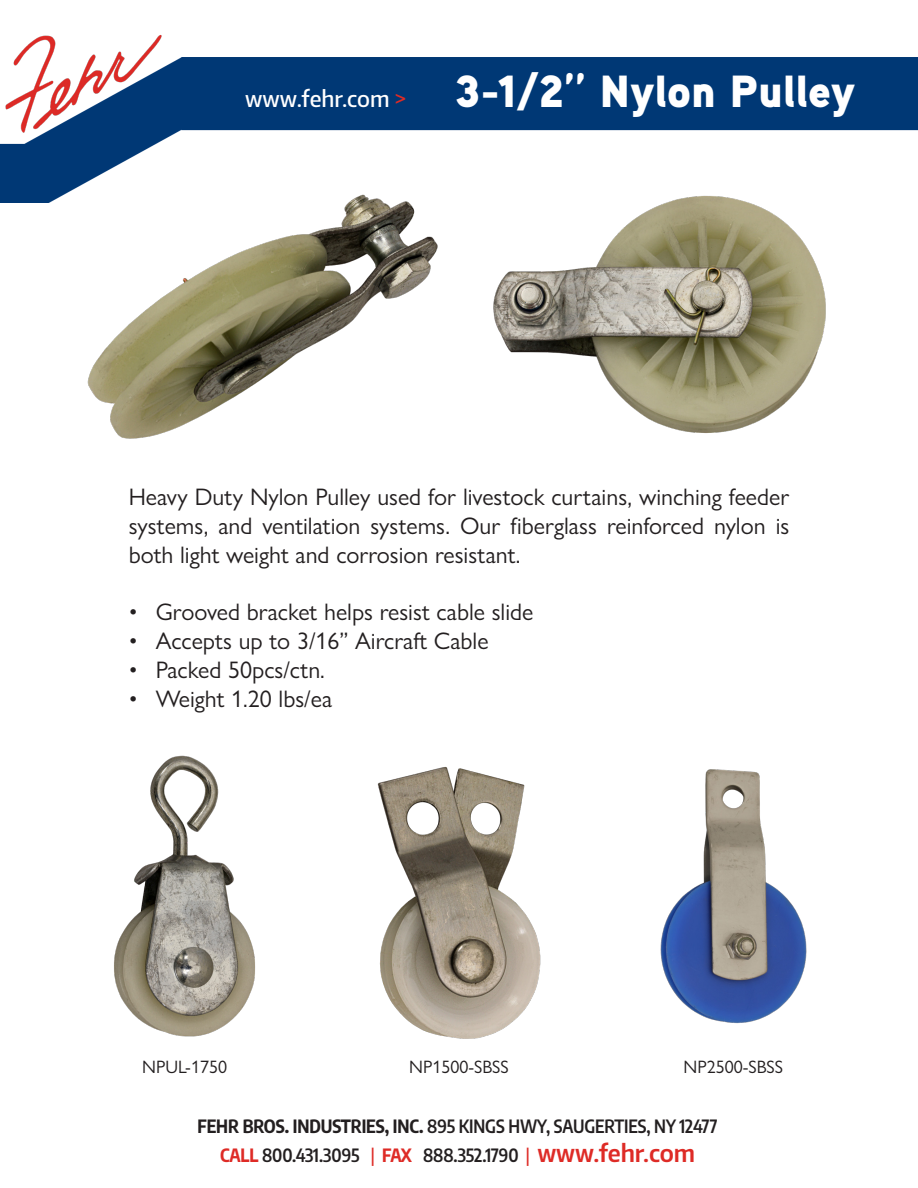
<style>
.page{position:relative;width:918px;height:1188px;background:#fff}
.page>*{position:absolute;margin:0;border:0;box-sizing:border-box;transform-origin:0 0}
.t1{font:900 45px "Aaux Next";color:#fff}
.t2{font:24px/28.8px "Gill Sans Nova";color:#231f20;text-align:justify}
.t3{font:500 22.5px "Encode Sans Narrow";color:#fff}
.t4{font:600 18px/28.8px "Encode Sans Condensed";letter-spacing:-.005em;color:#231f20;text-align:center}
.t5{font:18px "Gill Sans Nova";color:#231f20}
.s1{color:#de2b26}
.s2{font-weight:700}
.s3{font-weight:700;color:#de2b26}
.s4{font-weight:500;color:#de2b26}
.s5{font-family:"Encode Sans Narrow";font-size:24px;color:#de2b26}
</style>
<div class="page">
<img style="left:0;top:57px;width:918px;height:145px">
<img style="left:2px;top:35px;width:167px;height:100px">
<img style="left:54px;top:176px;width:810px;height:263px">
<img style="left:660px;top:769px;width:147px;height:255px">
<img style="left:377px;top:766px;width:164px;height:273px">
<img style="left:114px;top:755px;width:141px;height:282px">
<p class="t3" style="left:245px;top:84px;width:163px">www.fehr.com <span class="s1">&gt;</span></p>
<p class="t1" style="left:455px;top:59px;width:402px">3-1/2” Nylon Pulley</p>
<p class="t2" style="left:129px;top:482px;width:662px">Heavy Duty Nylon Pulley used for livestock curtains, winching feeder systems, and ventilation systems. Our fiberglass reinforced nylon is both light weight and corrosion resistant.</p>
<p class="t2" style="left:129px;top:598px;width:406px">• Grooved bracket helps resist cable slide</p>
<p class="t2" style="left:129px;top:626px;width:361px">• Accepts up to 3/16” Aircraft Cable</p>
<p class="t2" style="left:129px;top:655px;width:198px">• Packed 50pcs/ctn.</p>
<p class="t2" style="left:129px;top:684px;width:205px">• Weight 1.20 lbs/ea</p>
<p class="t5" style="left:142px;top:1056px;width:86px">NPUL-1750</p>
<p class="t5" style="left:409px;top:1056px;width:101px">NP1500-SBSS</p>
<p class="t5" style="left:684px;top:1056px;width:101px">NP2500-SBSS</p>
<p class="t4" style="left:198px;top:1111px;width:521px"><span class="s2">FEHR BROS. INDUSTRIES, INC.</span> 895 KINGS HWY, SAUGERTIES, NY 12477<br><span class="s3">CALL</span> 800.431.3095 <span class="s4">|</span> <span class="s3">FAX</span> 888.352.1790 <span class="s4">|</span> <span class="s5">www.fehr.com</span></p>
</div>
